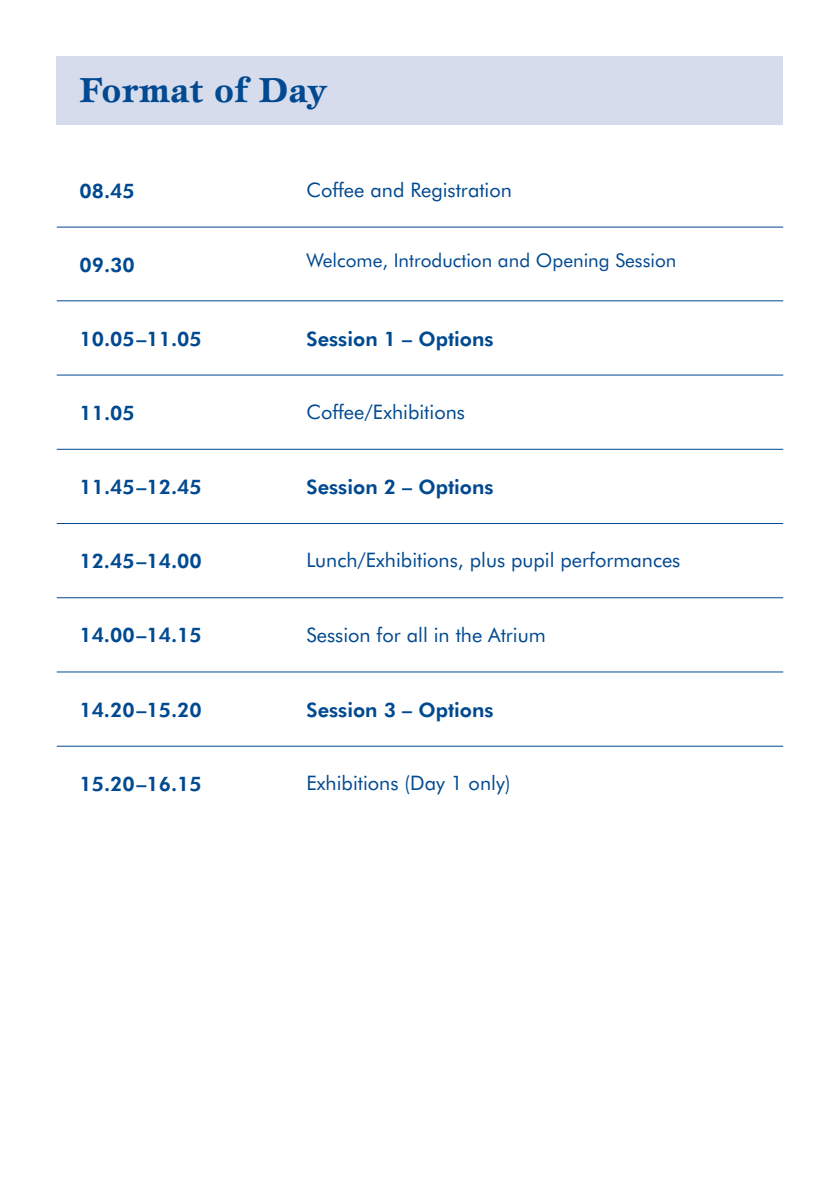
<style>
.page{position:relative;width:840px;height:1191px;background:#fff}
.page>*{position:absolute;margin:0;border:0;box-sizing:border-box;transform-origin:0 0}
.t1{font:700 36px "Esprit";color:#014990}
.t2{font:800 20px "Futura BT";color:#014990}
.t3{font:20px "Futura BT";color:#014990}
.t4{font:19px "Futura BT";color:#014990}
</style>
<div class="page">
<div style="left:57px;top:57px;width:725px;height:68px;background:#d6dcec"></div>
<hr style="left:57px;top:227px;width:725px;height:1px;background:#014990">
<hr style="left:57px;top:300px;width:725px;height:1px;background:#014990">
<hr style="left:57px;top:375px;width:725px;height:1px;background:#014990">
<hr style="left:57px;top:449px;width:725px;height:1px;background:#014990">
<hr style="left:57px;top:523px;width:725px;height:1px;background:#014990">
<hr style="left:57px;top:597px;width:725px;height:1px;background:#014990">
<hr style="left:57px;top:671px;width:725px;height:1px;background:#014990">
<hr style="left:57px;top:746px;width:725px;height:1px;background:#014990">
<h1 class="t1" style="left:79px;top:68px;width:250px">Format of Day</h1>
<p class="t2" style="left:79px;top:178px;width:57px">08.45</p>
<p class="t3" style="left:306px;top:177px;width:207px">Coffee and Registration</p>
<p class="t2" style="left:79px;top:252px;width:57px">09.30</p>
<p class="t4" style="left:306px;top:249px;width:371px">Welcome, Introduction and Opening Session</p>
<p class="t2" style="left:79px;top:326px;width:124px">10.05–11.05</p>
<p class="t2" style="left:306px;top:326px;width:188px">Session 1 – Options</p>
<p class="t2" style="left:79px;top:400px;width:57px">11.05</p>
<p class="t3" style="left:306px;top:400px;width:160px">Coffee/Exhibitions</p>
<p class="t2" style="left:79px;top:474px;width:124px">11.45–12.45</p>
<p class="t2" style="left:306px;top:474px;width:188px">Session 2 – Options</p>
<p class="t2" style="left:79px;top:549px;width:124px">12.45–14.00</p>
<p class="t3" style="left:306px;top:548px;width:375px">Lunch/Exhibitions, plus pupil performances</p>
<p class="t2" style="left:79px;top:623px;width:124px">14.00–14.15</p>
<p class="t3" style="left:306px;top:622px;width:240px">Session for all in the Atrium</p>
<p class="t2" style="left:79px;top:697px;width:124px">14.20–15.20</p>
<p class="t2" style="left:306px;top:697px;width:188px">Session 3 – Options</p>
<p class="t2" style="left:79px;top:771px;width:124px">15.20–16.15</p>
<p class="t3" style="left:306px;top:771px;width:205px">Exhibitions (Day 1 only)</p>
</div>
